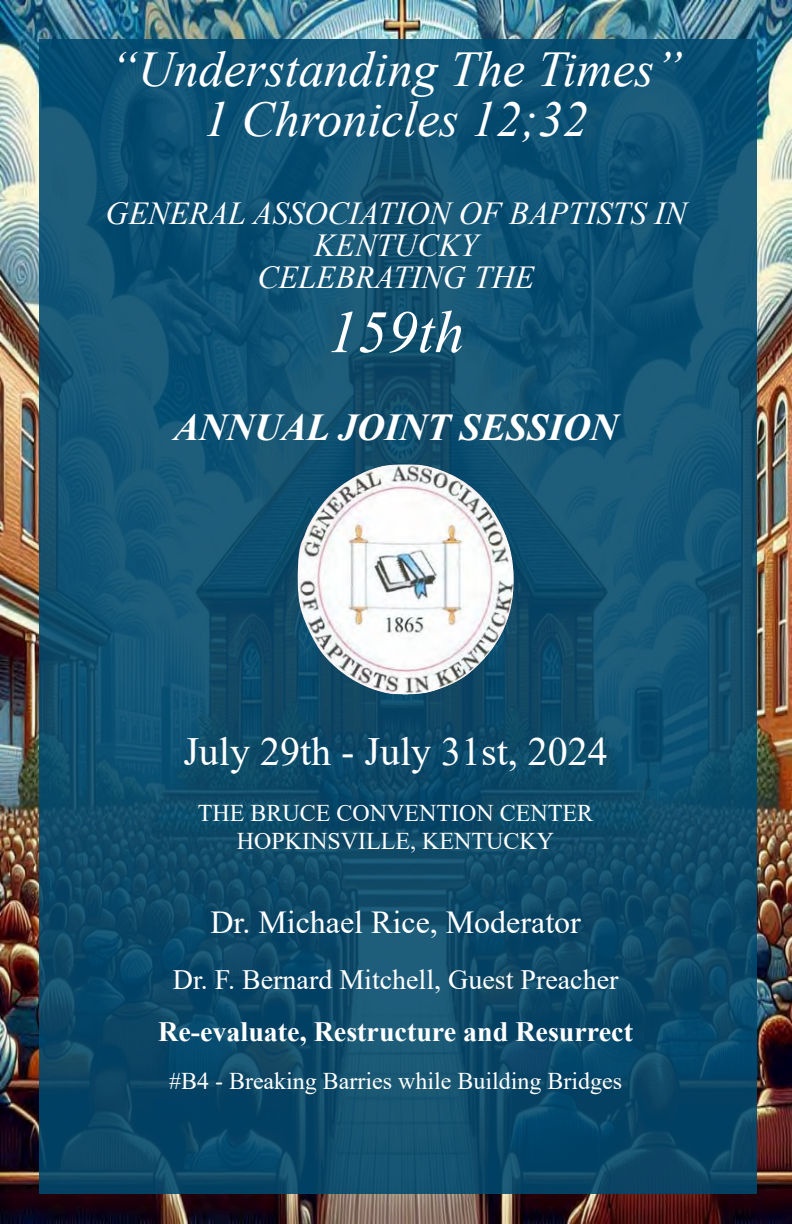
<style>
.page{position:relative;width:792px;height:1224px;background:#fff}
.page>*{position:absolute;margin:0;border:0;box-sizing:border-box;transform-origin:0 0}
.t1{font:italic 60px "Times New Roman";color:#fff}
.t2{font:italic 50px/50px "Times New Roman";color:#fff;text-align:center}
.t3{font:40px "Times New Roman";color:#fff}
.t4{font:italic 700 38px "Times New Roman";color:#fff}
.t5{font:italic 32px/32px "Times New Roman";color:#fff;text-align:center}
.t6{font:32px "Times New Roman";color:#fff}
.t7{font:700 28px "Times New Roman";color:#fff}
.t8{font:28px "Times New Roman";color:#fff}
.t9{font:24px/28px "Times New Roman";color:#fff;text-align:center}
</style>
<div class="page">
<img style="left:0;top:0;width:792px;height:1224px">
<div style="left:40px;top:39px;width:717px;height:1154px;background:#00496f;opacity:.88"></div>
<img style="left:298px;top:465px;width:216px;height:230px">
<h2 class="t2" style="left:110px;top:49px;width:574px">“Understanding The Times”<br>1 Chronicles 12;32</h2>
<h3 class="t5" style="left:106px;top:200px;width:582px">GENERAL ASSOCIATION OF BAPTISTS IN<br>KENTUCKY<br>CELEBRATING THE</h3>
<h1 class="t1" style="left:328px;top:310px;width:138px">159th</h1>
<h3 class="t4" style="left:174px;top:414px;width:446px">ANNUAL JOINT SESSION</h3>
<h3 class="t3" style="left:183px;top:737px;width:426px">July 29th - July 31st, 2024</h3>
<p class="t9" style="left:198px;top:801px;width:397px">THE BRUCE CONVENTION CENTER<br>HOPKINSVILLE, KENTUCKY</p>
<h3 class="t6" style="left:210px;top:911px;width:372px">Dr. Michael Rice, Moderator</h3>
<p class="t8" style="left:173px;top:970px;width:447px">Dr. F. Bernard Mitchell, Guest Preacher</p>
<p class="t7" style="left:158px;top:1022px;width:476px">Re-evaluate, Restructure and Resurrect</p>
<p class="t9" style="left:169px;top:1069px;width:455px">#B4 - Breaking Barries while Building Bridges</p>
</div>
